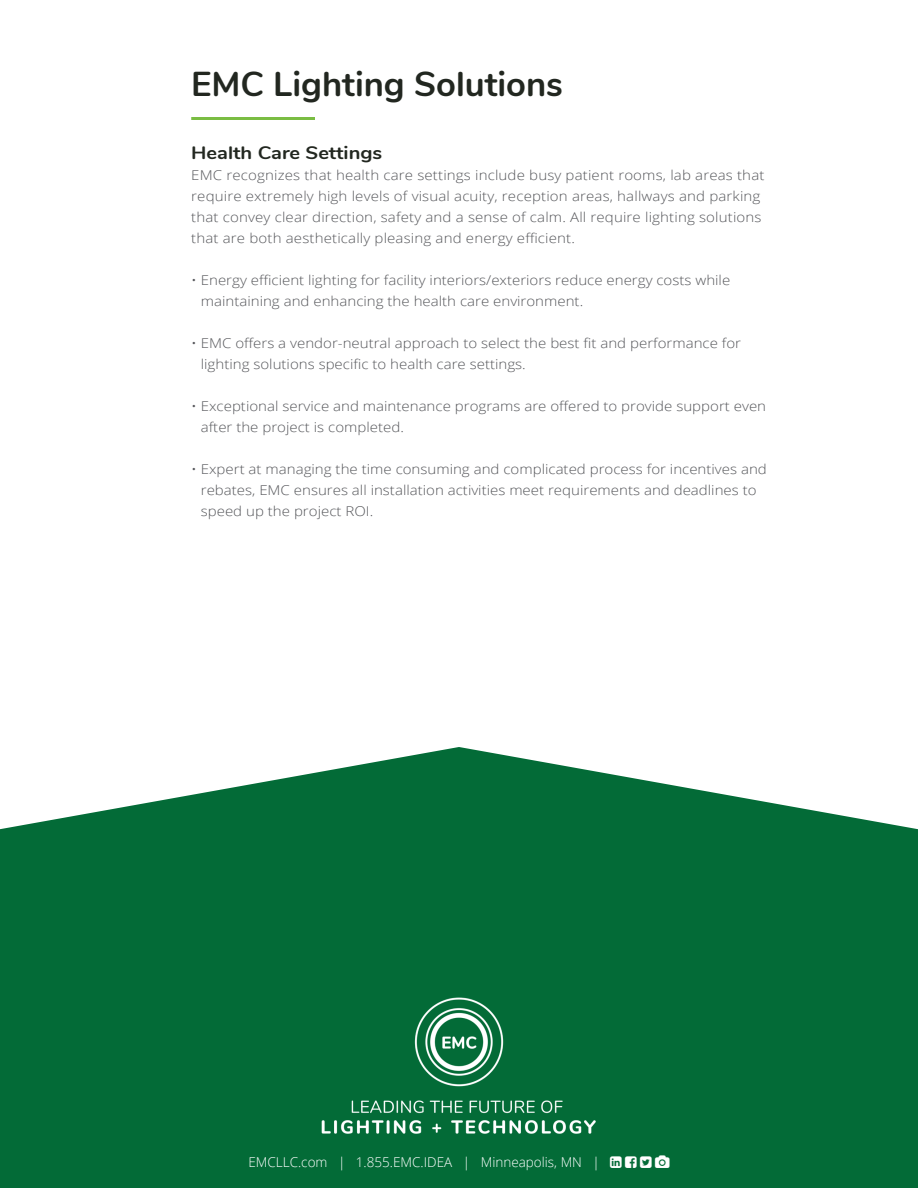
<style>
.page{position:relative;width:918px;height:1188px;background:#fff}
.page>*{position:absolute;margin:0;border:0;box-sizing:border-box;transform-origin:0 0}
.t1{font:700 34.5px "Nunito";color:#222720}
.t2{font:700 18px "Nunito";color:#222720;scale:1.12 1}
.t3{font:300 13.5px/21px "Open Sans";color:#56575b;scale:1.11 1}
.t4{font:300 13.5px "Open Sans";color:#fff}
</style>
<div class="page">
<svg style="left:0;top:747px;width:918px;height:441px;background:#1e7b4c"></svg>
<hr style="left:191px;top:117px;width:124px;height:3px;background:#7abd43">
<img style="left:298px;top:981px;width:322px;height:176px">
<svg style="left:610px;top:1155px;width:60px;height:13px"></svg>
<p class="t1" style="left:191px;top:59px;width:373px">EMC Lighting Solutions</p>
<p class="t2" style="left:191px;top:139px;width:172px">Health Care Settings</p>
<p class="t3" style="left:191px;top:164px;width:518px">EMC recognizes that health care settings include busy patient rooms, lab areas that require extremely high levels of visual acuity, reception areas, hallways and parking that convey clear direction, safety and a sense of calm. All require lighting solutions that are both aesthetically pleasing and energy efficient.</p>
<p class="t3" style="left:201px;top:269px;width:479px;text-indent:-10px">• Energy efficient lighting for facility interiors/exteriors reduce energy costs while maintaining and enhancing the health care environment.</p>
<p class="t3" style="left:201px;top:332px;width:488px;text-indent:-10px">• EMC offers a vendor-neutral approach to select the best fit and performance for lighting solutions specific to health care settings.</p>
<p class="t3" style="left:201px;top:395px;width:511px;text-indent:-10px">• Exceptional service and maintenance programs are offered to provide support even after the project is completed.</p>
<p class="t3" style="left:201px;top:458px;width:511px;text-indent:-10px">• Expert at managing the time consuming and complicated process for incentives and rebates, EMC ensures all installation activities meet requirements and deadlines to speed up the project ROI.</p>
<p class="t4" style="left:248px;top:1153px;width:353px">EMCLLC.com | 1.855.EMC.IDEA | Minneapolis, MN |</p>
</div>
